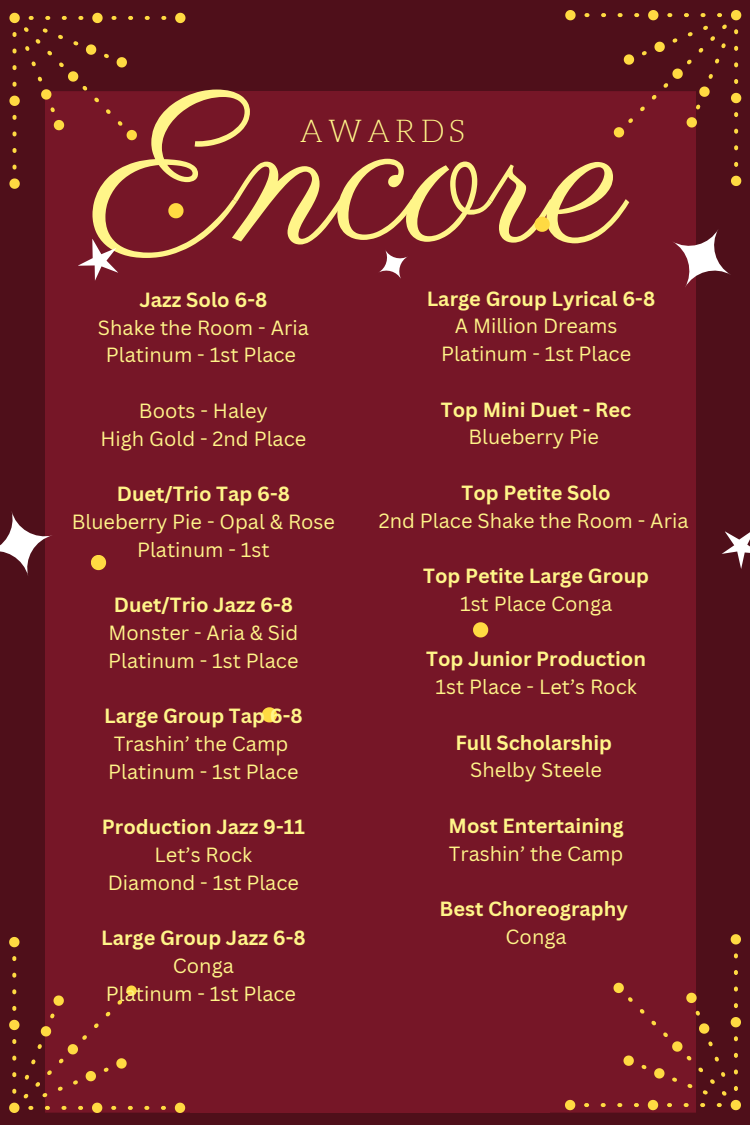
<style>
.page{position:relative;width:750px;height:1125px;background:#4f0f1a}
.page>*{position:absolute;margin:0;border:0;box-sizing:border-box;transform-origin:0 0}
.t1{font:212.2px "Parisienne";color:#fff589}
.t2{font:300 30.9px "Aleo";letter-spacing:.15em;color:#fff589}
.t3{font:20px "Canva Sans";color:#fff589}
.t4{font:700 20px "Canva Sans";color:#fff589}
</style>
<div class="page">
<div style="left:46px;top:91px;width:144px;height:332px;background:#761627"></div>
<div style="left:190px;top:91px;width:360px;height:340px;background:#761627"></div>
<div style="left:541px;top:91px;width:154px;height:332px;background:#761627"></div>
<div style="left:46px;top:423px;width:154px;height:358px;background:#761627"></div>
<div style="left:190px;top:423px;width:360px;height:358px;background:#761627"></div>
<div style="left:541px;top:423px;width:154px;height:358px;background:#761627"></div>
<div style="left:46px;top:781px;width:144px;height:332px;background:#761627"></div>
<div style="left:190px;top:772px;width:360px;height:341px;background:#761627"></div>
<div style="left:550px;top:781px;width:145px;height:332px;background:#761627"></div>
<svg style="left:13px;top:82px;width:4px;height:5px"></svg>
<svg style="left:13px;top:115px;width:4px;height:5px"></svg>
<svg style="left:13px;top:148px;width:4px;height:5px"></svg>
<svg style="left:13px;top:165px;width:4px;height:5px"></svg>
<svg style="left:13px;top:131px;width:4px;height:5px"></svg>
<svg style="left:145px;top:16px;width:5px;height:4px"></svg>
<svg style="left:62px;top:16px;width:5px;height:4px"></svg>
<svg style="left:78px;top:16px;width:5px;height:4px"></svg>
<svg style="left:128px;top:16px;width:5px;height:4px"></svg>
<svg style="left:112px;top:16px;width:5px;height:4px"></svg>
<svg style="left:161px;top:16px;width:5px;height:4px"></svg>
<svg style="left:92px;top:13px;width:11px;height:10px"></svg>
<svg style="left:9px;top:96px;width:11px;height:10px"></svg>
<svg style="left:175px;top:13px;width:10px;height:10px"></svg>
<svg style="left:9px;top:178px;width:11px;height:11px"></svg>
<svg style="left:106px;top:109px;width:5px;height:5px"></svg>
<svg style="left:94px;top:97px;width:5px;height:5px"></svg>
<svg style="left:59px;top:62px;width:28px;height:29px"></svg>
<svg style="left:118px;top:121px;width:19px;height:19px"></svg>
<svg style="left:58px;top:35px;width:5px;height:4px"></svg>
<svg style="left:73px;top:41px;width:6px;height:5px"></svg>
<svg style="left:104px;top:54px;width:5px;height:4px"></svg>
<svg style="left:86px;top:44px;width:10px;height:11px"></svg>
<svg style="left:117px;top:57px;width:10px;height:10px"></svg>
<svg style="left:38px;top:76px;width:4px;height:6px"></svg>
<svg style="left:9px;top:13px;width:43px;height:57px"></svg>
<svg style="left:50px;top:107px;width:5px;height:5px"></svg>
<svg style="left:41px;top:89px;width:10px;height:11px"></svg>
<svg style="left:54px;top:120px;width:10px;height:10px"></svg>
<svg style="left:601px;top:13px;width:5px;height:4px"></svg>
<svg style="left:584px;top:13px;width:5px;height:4px"></svg>
<svg style="left:734px;top:145px;width:4px;height:5px"></svg>
<svg style="left:734px;top:162px;width:4px;height:5px"></svg>
<svg style="left:731px;top:176px;width:10px;height:10px"></svg>
<svg style="left:565px;top:10px;width:11px;height:10px"></svg>
<svg style="left:614px;top:10px;width:127px;height:128px"></svg>
<svg style="left:734px;top:970px;width:4px;height:5px"></svg>
<svg style="left:734px;top:953px;width:4px;height:5px"></svg>
<svg style="left:601px;top:1103px;width:5px;height:4px"></svg>
<svg style="left:584px;top:1103px;width:5px;height:4px"></svg>
<svg style="left:565px;top:1100px;width:10px;height:10px"></svg>
<svg style="left:731px;top:934px;width:10px;height:11px"></svg>
<svg style="left:614px;top:983px;width:127px;height:127px"></svg>
<svg style="left:62px;top:1106px;width:4px;height:4px"></svg>
<svg style="left:78px;top:1106px;width:5px;height:4px"></svg>
<svg style="left:111px;top:1106px;width:5px;height:4px"></svg>
<svg style="left:144px;top:1106px;width:5px;height:4px"></svg>
<svg style="left:161px;top:1106px;width:5px;height:4px"></svg>
<svg style="left:128px;top:1106px;width:5px;height:4px"></svg>
<svg style="left:12px;top:973px;width:4px;height:5px"></svg>
<svg style="left:12px;top:1039px;width:4px;height:5px"></svg>
<svg style="left:12px;top:989px;width:4px;height:5px"></svg>
<svg style="left:12px;top:1006px;width:4px;height:5px"></svg>
<svg style="left:12px;top:956px;width:4px;height:5px"></svg>
<svg style="left:9px;top:1020px;width:10px;height:10px"></svg>
<svg style="left:92px;top:1103px;width:10px;height:10px"></svg>
<svg style="left:9px;top:937px;width:10px;height:10px"></svg>
<svg style="left:175px;top:1103px;width:10px;height:10px"></svg>
<svg style="left:106px;top:1012px;width:5px;height:5px"></svg>
<svg style="left:94px;top:1023px;width:5px;height:5px"></svg>
<svg style="left:59px;top:1035px;width:28px;height:29px"></svg>
<svg style="left:117px;top:985px;width:20px;height:20px"></svg>
<svg style="left:37px;top:1044px;width:5px;height:5px"></svg>
<svg style="left:50px;top:1013px;width:5px;height:6px"></svg>
<svg style="left:41px;top:1026px;width:10px;height:10px"></svg>
<svg style="left:54px;top:995px;width:10px;height:11px"></svg>
<svg style="left:58px;top:1086px;width:5px;height:5px"></svg>
<svg style="left:73px;top:1080px;width:5px;height:5px"></svg>
<svg style="left:9px;top:1056px;width:43px;height:57px"></svg>
<svg style="left:104px;top:1067px;width:5px;height:5px"></svg>
<svg style="left:86px;top:1071px;width:10px;height:10px"></svg>
<svg style="left:116px;top:1058px;width:11px;height:11px"></svg>
<svg style="left:0;top:502px;width:52px;height:83px"></svg>
<svg style="left:655px;top:212px;width:76px;height:93px"></svg>
<svg style="left:70px;top:231px;width:56px;height:56px"></svg>
<svg style="left:722px;top:531px;width:28px;height:38px"></svg>
<svg style="left:91px;top:555px;width:15px;height:15px"></svg>
<svg style="left:473px;top:622px;width:15px;height:15px"></svg>
<svg style="left:535px;top:217px;width:15px;height:15px"></svg>
<svg style="left:262px;top:707px;width:15px;height:15px"></svg>
<svg style="left:168px;top:203px;width:16px;height:15px"></svg>
<svg style="left:379px;top:250px;width:29px;height:29px"></svg>
<p class="t1" style="left:95px;top:44px;width:533px">Encore</p>
<p class="t4" style="left:139px;top:285px;width:129px">Jazz Solo 6-8</p>
<p class="t3" style="left:98px;top:313px;width:213px">Shake the Room - Aria</p>
<p class="t3" style="left:106px;top:341px;width:192px">Platinum - 1st Place</p>
<p class="t2" style="left:300px;top:115px;width:167px">AWARDS</p>
<p class="t4" style="left:427px;top:284px;width:230px">Large Group Lyrical 6-8</p>
<p class="t3" style="left:455px;top:312px;width:164px">A Million Dreams</p>
<p class="t3" style="left:441px;top:340px;width:192px">Platinum - 1st Place</p>
<p class="t4" style="left:441px;top:395px;width:192px">Top Mini Duet - Rec</p>
<p class="t3" style="left:468px;top:423px;width:132px">Blueberry Pie</p>
<p class="t4" style="left:462px;top:479px;width:151px">Top Petite Solo</p>
<p class="t3" style="left:379px;top:506px;width:311px">2nd Place Shake the Room - Aria</p>
<p class="t4" style="left:423px;top:562px;width:227px">Top Petite Large Group</p>
<p class="t3" style="left:460px;top:590px;width:154px">1st Place Conga</p>
<p class="t4" style="left:426px;top:645px;width:221px">Top Junior Production</p>
<p class="t3" style="left:435px;top:673px;width:203px">1st Place - Let’s Rock</p>
<p class="t4" style="left:455px;top:728px;width:158px">Full Scholarship</p>
<p class="t3" style="left:470px;top:756px;width:133px">Shelby Steele</p>
<p class="t4" style="left:449px;top:812px;width:177px">Most Entertaining</p>
<p class="t3" style="left:449px;top:839px;width:176px">Trashin’ the Camp</p>
<p class="t4" style="left:439px;top:895px;width:190px">Best Choreography</p>
<p class="t3" style="left:506px;top:923px;width:62px">Conga</p>
<p class="t3" style="left:139px;top:396px;width:130px">Boots - Haley</p>
<p class="t3" style="left:101px;top:424px;width:207px">High Gold - 2nd Place</p>
<p class="t4" style="left:117px;top:480px;width:175px">Duet/Trio Tap 6-8</p>
<p class="t3" style="left:72px;top:507px;width:265px">Blueberry Pie - Opal &amp; Rose</p>
<p class="t3" style="left:137px;top:535px;width:134px">Platinum - 1st</p>
<p class="t4" style="left:114px;top:591px;width:181px">Duet/Trio Jazz 6-8</p>
<p class="t3" style="left:108px;top:618px;width:191px">Monster - Aria &amp; Sid</p>
<p class="t3" style="left:108px;top:646px;width:192px">Platinum - 1st Place</p>
<p class="t4" style="left:104px;top:702px;width:200px">Large Group Tap 6-8</p>
<p class="t3" style="left:114px;top:729px;width:176px">Trashin’ the Camp</p>
<p class="t3" style="left:108px;top:757px;width:192px">Platinum - 1st Place</p>
<p class="t4" style="left:102px;top:813px;width:204px">Production Jazz 9-11</p>
<p class="t3" style="left:155px;top:840px;width:99px">Let’s Rock</p>
<p class="t3" style="left:108px;top:868px;width:193px">Diamond - 1st Place</p>
<p class="t4" style="left:101px;top:924px;width:206px">Large Group Jazz 6-8</p>
<p class="t3" style="left:173px;top:951px;width:62px">Conga</p>
<p class="t3" style="left:106px;top:979px;width:192px">Platinum - 1st Place</p>
</div>
